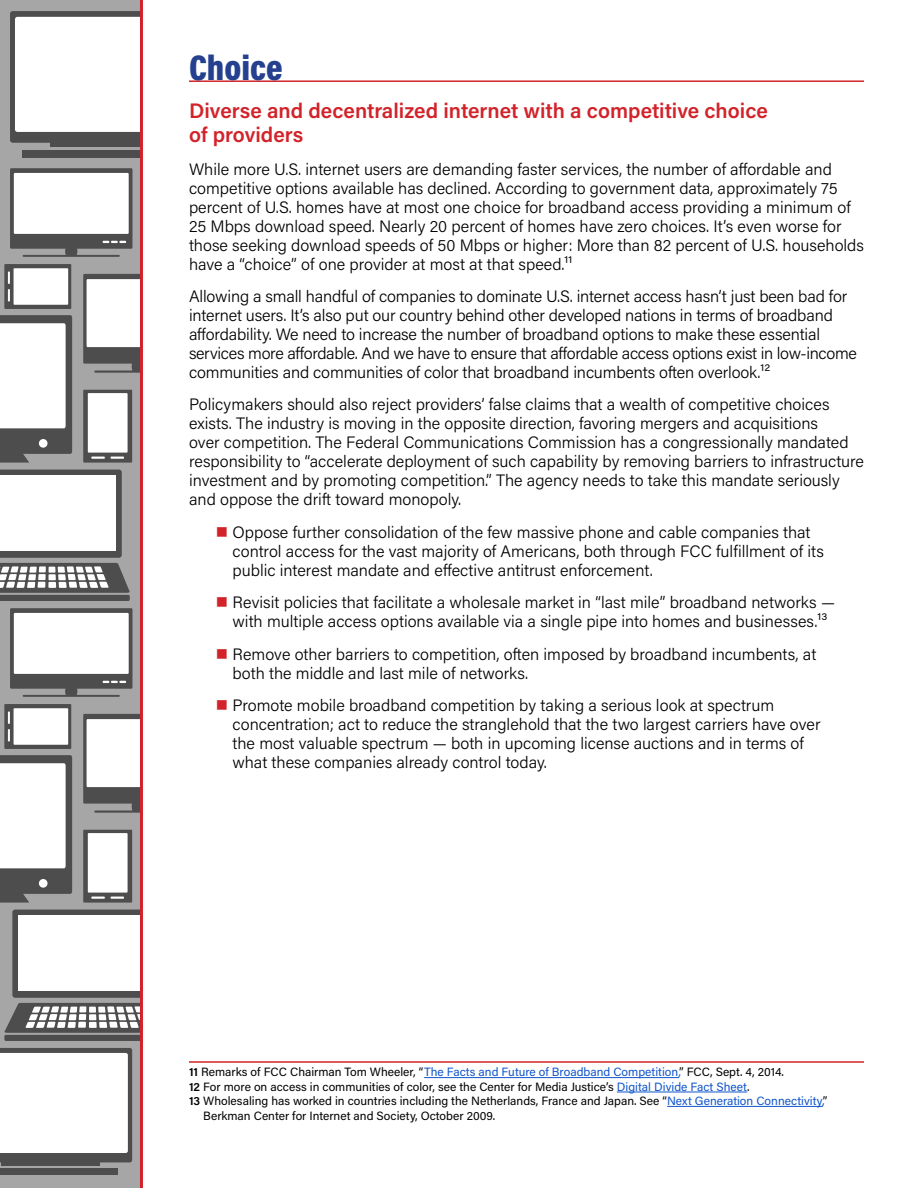
<style>
.page{position:relative;width:918px;height:1188px;background:#fff}
.page>*{position:absolute;margin:0;border:0;box-sizing:border-box;transform-origin:0 0}
.t1{font:900 36px "Acumin Pro Cond";color:#25408f}
.t2{font:600 21px/24.2px "Acumin Pro";color:#d2232a}
.t3{font:300 16.5px/18.9px "Acumin Pro";color:#000}
.t4{font:12px "Acumin Pro";color:#000}
.s1{color:#d2232a}
.s2{font-weight:600}
.s3{color:#15c}
</style>
<div class="page">
<div style="left:0;top:0;width:142px;height:1188px;background:#a6a6a6"></div>
<hr style="left:94px;top:811px;width:86px;height:2px;background:#4d4d4d">
<svg style="left:83px;top:714px;width:57px;height:97px;background:#c7c7c7"></svg>
<svg style="left:0;top:755px;width:72px;height:148px;background:#c5c5c5"></svg>
<div style="left:39px;top:879px;width:9px;height:9px;background:#fff;border-radius:50%"></div>
<div style="left:12px;top:910px;width:150px;height:88px;background:#4d4d4d;border-radius:3px"></div>
<div style="left:18px;top:915px;width:139px;height:75px;background:#fff"></div>
<svg style="left:4px;top:1003px;width:136px;height:30px;background:#919191"></svg>
<div style="left:4px;top:1035px;width:166px;height:6px;background:#4d4d4d;border-radius:2px"></div>
<svg style="left:0;top:1048px;width:132px;height:114px;background:#e6e6e6"></svg>
<hr style="left:2px;top:1161px;width:98px;height:4px;background:#4d4d4d">
<div style="left:0;top:1169px;width:117px;height:6px;background:#4d4d4d"></div>
<svg style="left:65px;top:689px;width:12px;height:6px"></svg>
<div style="left:10px;top:608px;width:122px;height:81px;background:#4d4d4d"></div>
<div style="left:14px;top:613px;width:115px;height:61px;background:#fff"></div>
<hr style="left:23px;top:695px;width:97px;height:2px;background:#4d4d4d">
<svg style="left:103px;top:681px;width:23px;height:2px"></svg>
<svg style="left:83px;top:830px;width:49px;height:73px;background:#c6c6c6"></svg>
<svg style="left:4px;top:704px;width:67px;height:45px;background:#c6c6c6"></svg>
<hr style="left:94px;top:371px;width:86px;height:2px;background:#4d4d4d">
<svg style="left:83px;top:274px;width:57px;height:97px;background:#c7c7c7"></svg>
<svg style="left:0;top:315px;width:72px;height:148px;background:#c5c5c5"></svg>
<div style="left:39px;top:439px;width:9px;height:9px;background:#fff;border-radius:50%"></div>
<svg style="left:0;top:470px;width:130px;height:131px;background:#c0c0c0"></svg>
<div style="left:10px;top:11px;width:191px;height:132px;background:#4d4d4d;border-radius:3px"></div>
<div style="left:15px;top:17px;width:181px;height:115px;background:#fff;border-radius:2px"></div>
<div style="left:50px;top:141px;width:114px;height:5px;background:#4d4d4d"></div>
<div style="left:22px;top:150px;width:162px;height:8px;background:#4d4d4d"></div>
<svg style="left:65px;top:249px;width:12px;height:6px"></svg>
<div style="left:10px;top:168px;width:122px;height:81px;background:#4d4d4d"></div>
<div style="left:14px;top:173px;width:115px;height:61px;background:#fff"></div>
<hr style="left:23px;top:255px;width:97px;height:2px;background:#4d4d4d">
<svg style="left:103px;top:241px;width:23px;height:2px"></svg>
<svg style="left:83px;top:390px;width:49px;height:73px;background:#c6c6c6"></svg>
<svg style="left:4px;top:264px;width:67px;height:45px;background:#c6c6c6"></svg>
<div style="left:141px;top:0;width:264px;height:1188px;background:#fff"></div>
<hr style="left:140px;top:0;width:3px;height:1188px;background:#d2232a">
<hr style="left:189px;top:80px;width:675px;height:2px;background:#d2232a">
<hr style="left:189px;top:1061px;width:675px;height:2px;background:#d2232a">
<hr style="left:424px;top:1077px;width:255px;height:1px;background:#15c">
<hr style="left:617px;top:1092px;width:130px;height:1px;background:#15c">
<hr style="left:667px;top:1106px;width:156px;height:1px;background:#15c">
<h1 class="t1" style="left:189px;top:45px;width:95px">Choice</h1>
<p class="t2" style="left:189px;top:98px;width:580px">Diverse and decentralized internet with a competitive choice of providers</p>
<p class="t3" style="left:189px;top:159px;width:677px">While more U.S. internet users are demanding faster services, the number of affordable and competitive options available has declined. According to government data, approximately 75 percent of U.S. homes have at most one choice for broadband access providing a minimum of 25 Mbps download speed. Nearly 20 percent of homes have zero choices. It’s even worse for those seeking download speeds of 50 Mbps or higher: More than 82 percent of U.S. households have a “choice” of one provider at most at that speed.11</p>
<p class="t3" style="left:189px;top:286px;width:670px">Allowing a small handful of companies to dominate U.S. internet access hasn’t just been bad for internet users. It’s also put our country behind other developed nations in terms of broadband affordability. We need to increase the number of broadband options to make these essential services more affordable. And we have to ensure that affordable access options exist in low-income communities and communities of color that broadband incumbents often overlook.12</p>
<p class="t3" style="left:189px;top:395px;width:677px">Policymakers should also reject providers’ false claims that a wealth of competitive choices exists. The industry is moving in the opposite direction, favoring mergers and acquisitions<br>over competition. The Federal Communications Commission has a congressionally mandated responsibility to “accelerate deployment of such capability by removing barriers to infrastructure investment and by promoting competition.” The agency needs to take this mandate seriously and oppose the drift toward monopoly.</p>
<p class="t3" style="left:233px;top:522px;width:593px;text-indent:-17px"><span class="s1">■</span> Oppose further consolidation of the few massive phone and cable companies that control access for the vast majority of Americans, both through FCC fulfillment of its public interest mandate and effective antitrust enforcement.</p>
<p class="t3" style="left:216px;top:592px;width:621px;text-align:center"><span class="s1">■</span> Revisit policies that facilitate a wholesale market in “last mile” broadband networks — with multiple access options available via a single pipe into homes and businesses.13</p>
<p class="t3" style="left:233px;top:644px;width:585px;text-indent:-17px"><span class="s1">■</span> Remove other barriers to competition, often imposed by broadband incumbents, at both the middle and last mile of networks.</p>
<p class="t3" style="left:233px;top:695px;width:590px;text-indent:-17px"><span class="s1">■</span> Promote mobile broadband competition by taking a serious look at spectrum concentration; act to reduce the stranglehold that the two largest carriers have over the most valuable spectrum — both in upcoming license auctions and in terms of what these companies already control today.</p>
<p class="t4" style="left:189px;top:1064px;width:597px"><span class="s2">11</span> Remarks of FCC Chairman Tom Wheeler, “<span class="s3">The Facts and Future of Broadband Competition,</span>” FCC, Sept. 4, 2014.</p>
<p class="t4" style="left:189px;top:1078px;width:562px"><span class="s2">12</span> For more on access in communities of color, see the Center for Media Justice’s <span class="s3">Digital Divide Fact Sheet</span>.</p>
<p class="t4" style="left:189px;top:1093px;width:640px"><span class="s2">13</span> Wholesaling has worked in countries including the Netherlands, France and Japan. See “<span class="s3">Next Generation Connectivity,</span>”</p>
<p class="t4" style="left:203px;top:1107px;width:294px">Berkman Center for Internet and Society, October 2009.</p>
</div>
